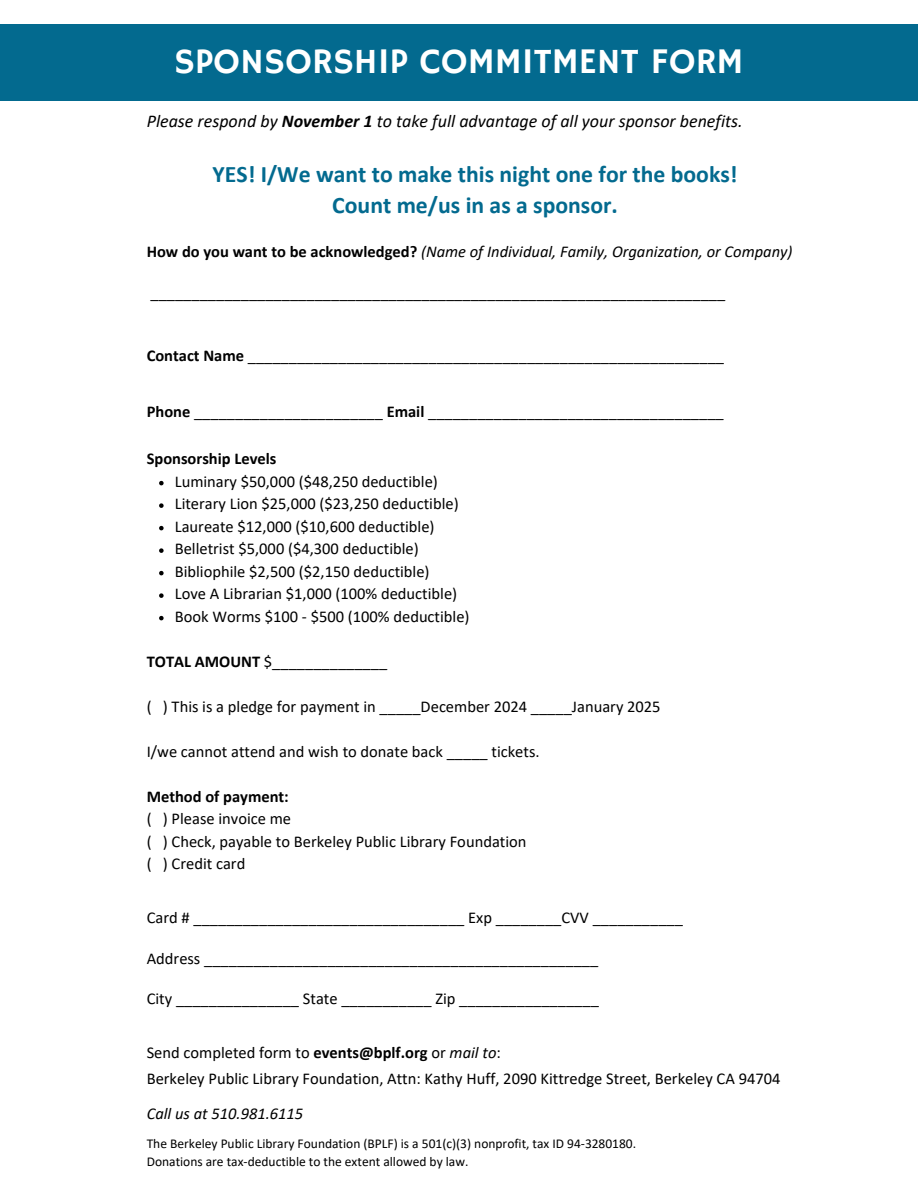
<style>
.page{position:relative;width:918px;height:1188px;background:#fff}
.page>*{position:absolute;margin:0;border:0;box-sizing:border-box;transform-origin:0 0}
.t1{font:36px "Hammersmith One";color:#fff}
.t2{font:700 23.7px "Calibri";color:#036a8f}
.t3{font:italic 18px "Calibri";color:#000}
.t4{font:16.5px "Calibri";color:#000}
.t5{font:italic 16.5px "Calibri";color:#000}
.t6{font:700 16.5px "Calibri";color:#000}
.t7{font:13.5px "Calibri";color:#000}
.s1{font-weight:700}
.s2{font-weight:700;font-style:normal}
.s3{font-style:italic}
</style>
<div class="page">
<svg style="left:159px;top:481px;width:5px;height:4px"></svg>
<svg style="left:159px;top:503px;width:5px;height:5px"></svg>
<svg style="left:159px;top:526px;width:5px;height:4px"></svg>
<svg style="left:159px;top:548px;width:5px;height:5px"></svg>
<svg style="left:159px;top:571px;width:5px;height:4px"></svg>
<svg style="left:159px;top:593px;width:5px;height:5px"></svg>
<svg style="left:159px;top:616px;width:5px;height:4px"></svg>
<div style="left:0;top:24px;width:918px;height:77px;background:#036a8f"></div>
<p class="t1" style="left:174px;top:41px;width:571px">SPONSORSHIP COMMITMENT FORM</p>
<p class="t3" style="left:147px;top:114px;width:597px">Please respond by <span class="s1">November 1</span> to take full advantage of all your sponsor benefits.</p>
<h1 class="t2" style="left:213px;top:164px;width:527px">YES! I/We want to make this night one for the books!</h1>
<p class="t2" style="left:332px;top:195px;width:287px">Count me/us in as a sponsor.</p>
<p class="t5" style="left:147px;top:245px;width:647px"><span class="s2">How do you want to be acknowledged?</span> (Name of Individual, Family, Organization, or Company)</p>
<p class="t4" style="left:150px;top:285px;width:576px">______________________________________________________________________</p>
<p class="t4" style="left:147px;top:348px;width:579px"><span class="s1">Contact Name</span> __________________________________________________________</p>
<p class="t4" style="left:147px;top:404px;width:579px"><span class="s1">Phone</span> _______________________ <span class="s1">Email</span> ____________________________________</p>
<p class="t6" style="left:147px;top:452px;width:131px">Sponsorship Levels</p>
<p class="t4" style="left:175px;top:474px;width:265px">Luminary $50,000 ($48,250 deductible)</p>
<h3 class="t4" style="left:175px;top:497px;width:285px">Literary Lion $25,000 ($23,250 deductible)</h3>
<p class="t4" style="left:175px;top:519px;width:261px">Laureate $12,000 ($10,600 deductible)</p>
<p class="t4" style="left:175px;top:542px;width:246px">Belletrist $5,000 ($4,300 deductible)</p>
<p class="t4" style="left:175px;top:564px;width:256px">Bibliophile $2,500 ($2,150 deductible)</p>
<p class="t4" style="left:175px;top:587px;width:284px">Love A Librarian $1,000 (100% deductible)</p>
<p class="t4" style="left:175px;top:609px;width:296px">Book Worms $100 - $500 (100% deductible)</p>
<p class="t4" style="left:147px;top:654px;width:242px"><span class="s1">TOTAL AMOUNT</span> $______________</p>
<p class="t4" style="left:147px;top:699px;width:515px">( ) This is a pledge for payment in _____December 2024 _____January 2025</p>
<h2 class="t4" style="left:147px;top:744px;width:394px">I/we cannot attend and wish to donate back _____ tickets.</h2>
<p class="t6" style="left:147px;top:789px;width:144px">Method of payment:</p>
<p class="t4" style="left:147px;top:812px;width:146px">( ) Please invoice me</p>
<p class="t4" style="left:147px;top:834px;width:381px">( ) Check, payable to Berkeley Public Library Foundation</p>
<p class="t4" style="left:147px;top:857px;width:100px">( ) Credit card</p>
<p class="t4" style="left:147px;top:911px;width:538px">Card # _________________________________ Exp ________CVV ___________</p>
<p class="t4" style="left:147px;top:951px;width:453px">Address ________________________________________________</p>
<p class="t4" style="left:147px;top:992px;width:454px">City _______________ State ___________ Zip _________________</p>
<p class="t4" style="left:147px;top:1046px;width:356px">Send completed form to <span class="s1">events@bplf.org</span> or <span class="s3">mail to</span>:</p>
<p class="t4" style="left:147px;top:1072px;width:635px">Berkeley Public Library Foundation, Attn: Kathy Huff, 2090 Kittredge Street, Berkeley CA 94704</p>
<p class="t5" style="left:147px;top:1106px;width:158px">Call us at 510.981.6115</p>
<p class="t7" style="left:147px;top:1138px;width:491px">The Berkeley Public Library Foundation (BPLF) is a 501(c)(3) nonprofit, tax ID 94-3280180.</p>
<p class="t7" style="left:147px;top:1156px;width:323px">Donations are tax-deductible to the extent allowed by law.</p>
</div>
